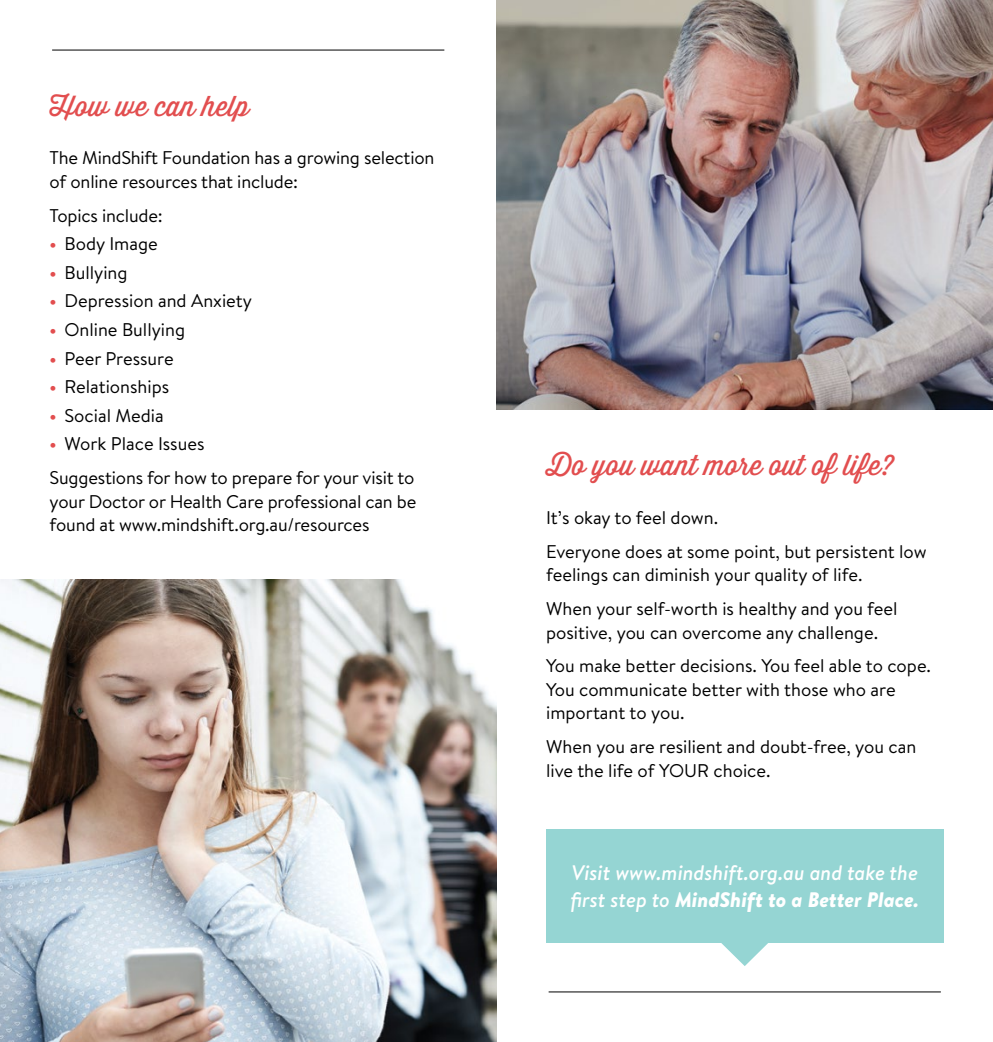
<style>
.page{position:relative;width:993px;height:1042px;background:#fff}
.page>*{position:absolute;margin:0;border:0;box-sizing:border-box;transform-origin:0 0}
.t1{font:28px "Thirsty Script";color:#e24e4f}
.t2{font:italic 500 21px/26.2px "Brandon Text";color:#fff}
.t3{font:18.38px/23.6px "Brandon Text";color:#000}
.s1{font-weight:700;color:#e24e4f}
.s2{font-weight:900}
.s3{font-weight:700}
</style>
<div class="page">
<img style="left:0;top:579px;width:496px;height:463px">
<img style="left:496px;top:0;width:496px;height:409px">
<hr style="left:52px;top:50px;width:392px;height:1px;background:#000">
<hr style="left:548px;top:991px;width:392px;height:1px;background:#000">
<svg style="left:721px;top:943px;width:47px;height:23px"></svg>
<div style="left:546px;top:829px;width:397px;height:114px;background:#95d5d3"></div>
<h1 class="t1" style="left:50px;top:86px;width:201px">How we can help</h1>
<p class="t3" style="left:50px;top:146px;width:386px">The MindShift Foundation has a growing selection of online resources that include:</p>
<p class="t3" style="left:50px;top:203px;width:115px">Topics include:</p>
<p class="t3" style="left:50px;top:231px;width:110px"><span class="s1">•</span> Body Image</p>
<p class="t3" style="left:50px;top:260px;width:79px"><span class="s1">•</span> Bullying</p>
<p class="t3" style="left:50px;top:289px;width:204px"><span class="s1">•</span> Depression and Anxiety</p>
<p class="t3" style="left:50px;top:317px;width:137px"><span class="s1">•</span> Online Bullying</p>
<p class="t3" style="left:50px;top:346px;width:126px"><span class="s1">•</span> Peer Pressure</p>
<p class="t3" style="left:50px;top:374px;width:121px"><span class="s1">•</span> Relationships</p>
<p class="t3" style="left:50px;top:403px;width:116px"><span class="s1">•</span> Social Media</p>
<p class="t3" style="left:50px;top:427px;width:366px;line-height:33.6px"><span class="s1">•</span> Work Place Issues<br>Suggestions for how to prepare for your visit to</p>
<p class="t3" style="left:50px;top:489px;width:368px">your Doctor or Health Care professional can be found at www.mindshift.org.au/resources</p>
<h1 class="t1" style="left:546px;top:445px;width:349px">Do you want more out of life?</h1>
<p class="t3" style="left:546px;top:500px;width:382px;line-height:33.6px">It’s okay to feel down.<br>Everyone does at some point, but persistent low</p>
<p class="t3" style="left:546px;top:557px;width:353px;line-height:33.6px">feelings can diminish your quality of life.<br>When your self-worth is healthy and you feel</p>
<p class="t3" style="left:546px;top:615px;width:386px;line-height:33.6px">positive, you can overcome any challenge.<br>You make better decisions. You feel able to cope.</p>
<p class="t3" style="left:546px;top:677px;width:351px">You communicate better with those who are important to you.</p>
<p class="t3" style="left:546px;top:734px;width:371px">When you are resilient and doubt-free, you can live the life of YOUR choice.</p>
<p class="t2" style="left:570px;top:859px;width:350px">Visit www.mindshift.org.au and take the first step to <span class="s2">MindShift to a Better Place</span><span class="s3">.</span></p>
</div>
